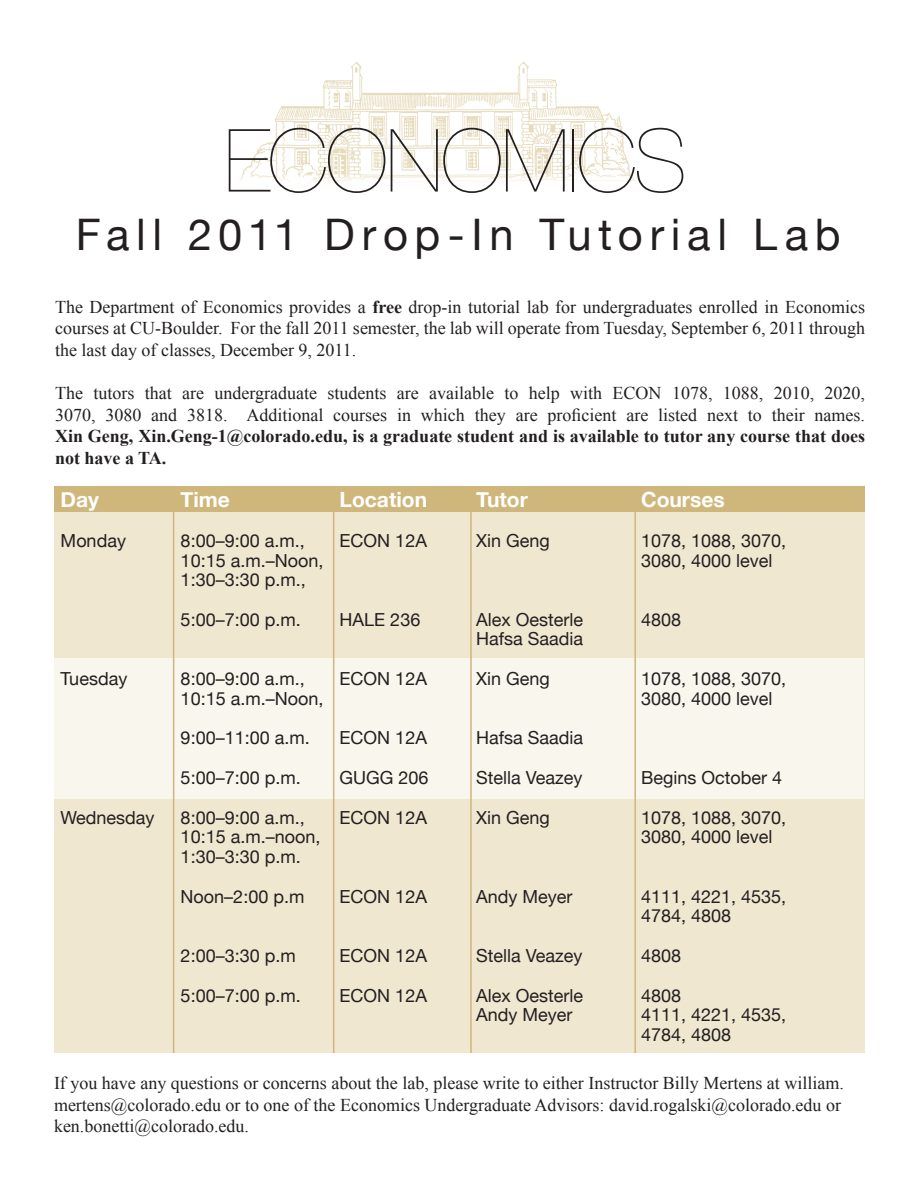
<style>
.page{position:relative;width:918px;height:1188px;background:#fff}
.page>*{position:absolute;margin:0;border:0;box-sizing:border-box;transform-origin:0 0}
.t1{font:200 87.3px "Helvetica Neue";letter-spacing:-.025em;color:#231f20}
.t2{font:43.5px "Helvetica Neue";letter-spacing:.155em;color:#231f20}
.t3{font:700 21px "Helvetica Neue";color:#fff}
.t4{font:18px/21.6px "Times New Roman";color:#231f20;text-align:justify}
.t5{font:18px/19.5px "Helvetica Neue";color:#231f20}
.s1{font-weight:700}
</style>
<div class="page">
<div style="left:54px;top:487px;width:811px;height:566px;background:#efe7d0"></div>
<div style="left:54px;top:659px;width:810px;height:140px;background:#f9f6ee"></div>
<div style="left:54px;top:487px;width:811px;height:25px;background:#cfb77b"></div>
<img style="left:239px;top:62px;width:400px;height:120px">
<hr style="left:173px;top:487px;width:1px;height:566px;background:#cfb77b">
<hr style="left:333px;top:487px;width:1px;height:566px;background:#cfb77b">
<hr style="left:470px;top:487px;width:2px;height:566px;background:#cfb77b">
<hr style="left:634px;top:487px;width:2px;height:566px;background:#cfb77b">
<p class="t1" style="left:224px;top:110px;width:465px">ECONOMICS</p>
<p class="t2" style="left:76px;top:208px;width:766px">Fall 2011 Drop-In Tutorial Lab</p>
<p class="t4" style="left:55px;top:296px;width:812px">The Department of Economics provides a <span class="s1">free</span> drop-in tutorial lab for undergraduates enrolled in Economics courses at CU-Boulder. For the fall 2011 semester, the lab will operate from Tuesday, September 6, 2011 through the last day of classes, December 9, 2011.</p>
<p class="t4" style="left:55px;top:382px;width:812px">The tutors that are undergraduate students are available to help with ECON 1078, 1088, 2010, 2020, 3070, 3080 and 3818. Additional courses in which they are proficient are listed next to their names.<br><span class="s1">Xin Geng, Xin.Geng-1@colorado.edu, is a graduate student and is available to tutor any course that does not have a TA.</span></p>
<p class="t3" style="left:61px;top:487px;width:40px">Day</p>
<p class="t3" style="left:181px;top:487px;width:51px">Time</p>
<p class="t3" style="left:340px;top:487px;width:89px">Location</p>
<p class="t3" style="left:476px;top:487px;width:53px">Tutor</p>
<p class="t3" style="left:641px;top:487px;width:85px">Courses</p>
<p class="t5" style="left:61px;top:531px;width:67px">Monday</p>
<p class="t5" style="left:181px;top:531px;width:126px">8:00–9:00 a.m.,</p>
<p class="t5" style="left:340px;top:531px;width:89px">ECON 12A</p>
<p class="t5" style="left:476px;top:531px;width:75px">Xin Geng</p>
<p class="t5" style="left:641px;top:531px;width:147px">1078, 1088, 3070,</p>
<p class="t5" style="left:181px;top:550px;width:144px">10:15 a.m.–Noon,</p>
<p class="t5" style="left:641px;top:550px;width:133px">3080, 4000 level</p>
<p class="t5" style="left:181px;top:570px;width:127px">1:30–3:30 p.m.,</p>
<p class="t5" style="left:181px;top:609px;width:122px">5:00–7:00 p.m.</p>
<p class="t5" style="left:340px;top:609px;width:82px">HALE 236</p>
<p class="t5" style="left:476px;top:609px;width:108px">Alex Oesterle</p>
<p class="t5" style="left:641px;top:609px;width:42px">4808</p>
<p class="t5" style="left:476px;top:629px;width:108px">Hafsa Saadia</p>
<p class="t5" style="left:61px;top:669px;width:68px">Tuesday</p>
<p class="t5" style="left:181px;top:669px;width:126px">8:00–9:00 a.m.,</p>
<p class="t5" style="left:340px;top:669px;width:89px">ECON 12A</p>
<p class="t5" style="left:476px;top:669px;width:75px">Xin Geng</p>
<p class="t5" style="left:641px;top:669px;width:147px">1078, 1088, 3070,</p>
<p class="t5" style="left:181px;top:688px;width:144px">10:15 a.m.–Noon,</p>
<p class="t5" style="left:641px;top:688px;width:133px">3080, 4000 level</p>
<p class="t5" style="left:181px;top:728px;width:131px">9:00–11:00 a.m.</p>
<p class="t5" style="left:340px;top:728px;width:89px">ECON 12A</p>
<p class="t5" style="left:476px;top:728px;width:108px">Hafsa Saadia</p>
<p class="t5" style="left:181px;top:768px;width:122px">5:00–7:00 p.m.</p>
<p class="t5" style="left:340px;top:768px;width:91px">GUGG 206</p>
<p class="t5" style="left:476px;top:768px;width:108px">Stella Veazey</p>
<p class="t5" style="left:641px;top:768px;width:143px">Begins October 4</p>
<p class="t5" style="left:61px;top:807px;width:95px">Wednesday</p>
<p class="t5" style="left:181px;top:807px;width:126px">8:00–9:00 a.m.,</p>
<p class="t5" style="left:340px;top:807px;width:89px">ECON 12A</p>
<p class="t5" style="left:476px;top:807px;width:75px">Xin Geng</p>
<p class="t5" style="left:641px;top:807px;width:147px">1078, 1088, 3070,</p>
<p class="t5" style="left:181px;top:827px;width:141px">10:15 a.m.–noon,</p>
<p class="t5" style="left:641px;top:827px;width:133px">3080, 4000 level</p>
<p class="t5" style="left:181px;top:846px;width:122px">1:30–3:30 p.m.</p>
<p class="t5" style="left:181px;top:886px;width:125px">Noon–2:00 p.m</p>
<p class="t5" style="left:340px;top:886px;width:89px">ECON 12A</p>
<p class="t5" style="left:476px;top:886px;width:98px">Andy Meyer</p>
<p class="t5" style="left:641px;top:886px;width:147px">4111, 4221, 4535,<br>4784, 4808</p>
<p class="t5" style="left:181px;top:945px;width:117px">2:00–3:30 p.m</p>
<p class="t5" style="left:340px;top:945px;width:89px">ECON 12A</p>
<p class="t5" style="left:476px;top:945px;width:108px">Stella Veazey</p>
<p class="t5" style="left:641px;top:945px;width:42px">4808</p>
<p class="t5" style="left:181px;top:985px;width:122px">5:00–7:00 p.m.</p>
<p class="t5" style="left:340px;top:985px;width:89px">ECON 12A</p>
<p class="t5" style="left:476px;top:985px;width:108px">Alex Oesterle</p>
<p class="t5" style="left:641px;top:985px;width:42px">4808</p>
<p class="t5" style="left:476px;top:1005px;width:98px">Andy Meyer</p>
<p class="t5" style="left:641px;top:1005px;width:147px">4111, 4221, 4535,<br>4784, 4808</p>
<p class="t4" style="left:54px;top:1072px;width:791px;text-align:left">If you have any questions or concerns about the lab, please write to either Instructor Billy Mertens at william. mertens@colorado.edu or to one of the Economics Undergraduate Advisors: david.rogalski@colorado.edu or ken.bonetti@colorado.edu.</p>
</div>
